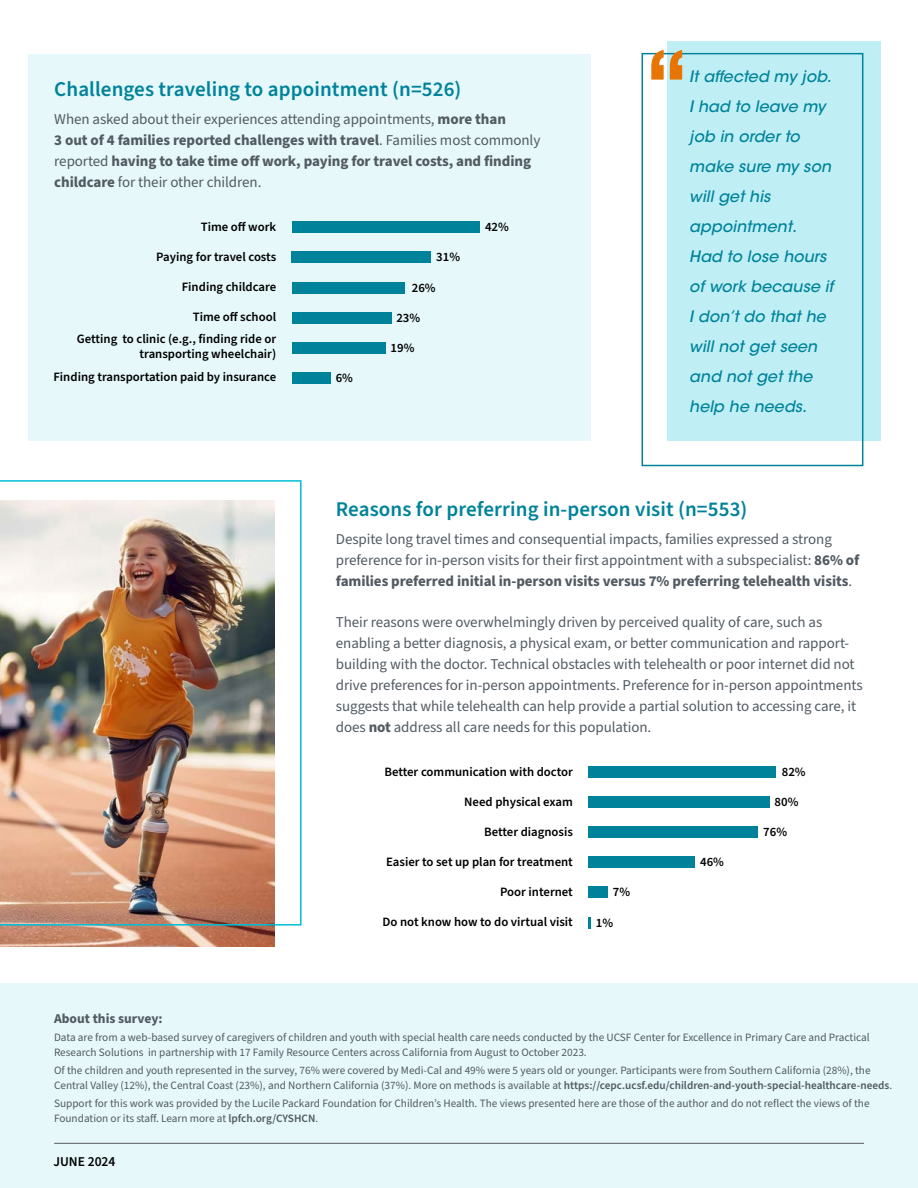
<style>
.page{position:relative;width:918px;height:1188px;background:#fff}
.page>*{position:absolute;margin:0;border:0;box-sizing:border-box;transform-origin:0 0}
.t1{font:600 21px "Source Sans Pro";letter-spacing:.005em;color:#00839a}
.t2{font:italic 500 15.75px/30px "ITC Avant Garde Std";letter-spacing:.005em;color:#00839a}
.t3{font:15px/21px "Source Sans Pro";letter-spacing:-.005em;color:#525a62}
.t4{font:700 15px/21px "Source Sans Pro";letter-spacing:-.005em;color:#525a62}
.t5{font:700 13.5px "Source Sans Pro";color:#525a62}
.t6{font:600 13.5px "Source Sans Pro";color:#000}
.t7{font:600 12.75px/21.8px "Source Sans Pro";color:#000;text-align:right}
.t8{font:11.25px/15px "Source Sans Pro";color:#525a62}
.s1{font-weight:400}
.s2{font-weight:700}
.s3{font-weight:600}
</style>
<div class="page">
<div style="left:28px;top:54px;width:563px;height:386px;background:#e6f8fa"></div>
<div style="left:0;top:984px;width:918px;height:204px;background:#e6f8fa"></div>
<div style="left:292px;top:221px;width:187px;height:12px;background:#00829b"></div>
<div style="left:292px;top:252px;width:139px;height:11px;background:#00829b"></div>
<div style="left:292px;top:282px;width:113px;height:11px;background:#00829b"></div>
<div style="left:292px;top:312px;width:99px;height:12px;background:#00829b"></div>
<div style="left:292px;top:342px;width:94px;height:12px;background:#00829b"></div>
<div style="left:292px;top:372px;width:38px;height:12px;background:#00829b"></div>
<div style="left:588px;top:766px;width:188px;height:12px;background:#00829b"></div>
<div style="left:588px;top:796px;width:182px;height:12px;background:#00829b"></div>
<div style="left:588px;top:826px;width:170px;height:12px;background:#00829b"></div>
<div style="left:588px;top:856px;width:107px;height:12px;background:#00829b"></div>
<div style="left:588px;top:887px;width:20px;height:11px;background:#00829b"></div>
<svg style="left:588px;top:917px;width:3px;height:11px"></svg>
<img style="left:0;top:926px;width:274px;height:20px">
<img style="left:0;top:480px;width:302px;height:446px">
<div style="left:667px;top:41px;width:214px;height:399px;background:#bfeff5"></div>
<div style="left:642px;top:53px;width:221px;height:413px;border:2px solid #00829b"></div>
<svg style="left:651px;top:50px;width:31px;height:30px"></svg>
<hr style="left:54px;top:1143px;width:810px;height:1px;background:#53565a">
<h1 class="t1" style="left:54px;top:75px;width:409px">Challenges traveling to appointment (n=526)</h1>
<p class="t4" style="left:54px;top:109px;width:488px"><span class="s1">When asked about their experiences attending appointments,</span> more than<br>3 out of 4 families reported challenges with travel<span class="s1">. Families most commonly reported</span> having to take time off work, paying for travel costs, and finding childcare <span class="s1">for their other children.</span></p>
<p class="t7" style="left:201px;top:217px;width:77px">Time off work</p>
<p class="t7" style="left:156px;top:247px;width:122px">Paying for travel costs</p>
<p class="t7" style="left:182px;top:277px;width:96px">Finding childcare</p>
<p class="t7" style="left:77px;top:307px;width:201px">Time off school<br>Getting to clinic (e.g., finding ride or</p>
<p class="t7" style="left:53px;top:343px;width:224px;line-height:23.2px">transporting wheelchair)<br>Finding transportation paid by insurance</p>
<p class="t7" style="left:336px;top:367px;width:19px">6%</p>
<p class="t7" style="left:436px;top:247px;width:25px">31%</p>
<p class="t7" style="left:412px;top:277px;width:25px">26%</p>
<p class="t7" style="left:396px;top:307px;width:25px">23%</p>
<p class="t7" style="left:391px;top:337px;width:25px">19%</p>
<p class="t7" style="left:485px;top:217px;width:25px">42%</p>
<h2 class="t2" style="left:689px;top:62px;width:146px">It affected my job.<br>I had to leave my job in order to make sure my son will get his appointment.<br>Had to lose hours of work because if<br>I don’t do that he will not get seen and not get the help he needs.</h2>
<h1 class="t1" style="left:336px;top:495px;width:413px">Reasons for preferring in-person visit (n=553)</h1>
<p class="t3" style="left:336px;top:529px;width:525px">Despite long travel times and consequential impacts, families expressed a strong preference for in-person visits for their first appointment with a subspecialist: <span class="s2">86% of families preferred initial in-person visits versus 7% preferring telehealth visits</span>.</p>
<p class="t3" style="left:336px;top:612px;width:528px">Their reasons were overwhelmingly driven by perceived quality of care, such as enabling a better diagnosis, a physical exam, or better communication and rapport&shy;building with the doctor. Technical obstacles with telehealth or poor internet did not drive preferences for in-person appointments. Preference for in-person appointments suggests that while telehealth can help provide a partial solution to accessing care, it does <span class="s2">not</span> address all care needs for this population.</p>
<p class="t7" style="left:384px;top:761px;width:190px">Better communication with doctor</p>
<p class="t7" style="left:464px;top:791px;width:110px">Need physical exam</p>
<p class="t7" style="left:484px;top:821px;width:90px">Better diagnosis</p>
<p class="t7" style="left:386px;top:851px;width:188px">Easier to set up plan for treatment</p>
<p class="t7" style="left:500px;top:881px;width:74px">Poor internet</p>
<p class="t7" style="left:383px;top:911px;width:192px">Do not know how to do virtual visit</p>
<p class="t7" style="left:613px;top:882px;width:19px">7%</p>
<p class="t7" style="left:596px;top:912px;width:19px">1%</p>
<p class="t7" style="left:700px;top:852px;width:25px">46%</p>
<p class="t7" style="left:782px;top:761px;width:25px">82%</p>
<p class="t7" style="left:775px;top:791px;width:25px">80%</p>
<p class="t7" style="left:763px;top:821px;width:25px">76%</p>
<p class="t5" style="left:54px;top:1010px;width:110px">About this survey:</p>
<p class="t8" style="left:54px;top:1031px;width:817px">Data are from a web-based survey of caregivers of children and youth with special health care needs conducted by the UCSF Center for Excellence in Primary Care and Practical<br>Research Solutions in partnership with 17 Family Resource Centers across California from August to October 2023.</p>
<p class="t8" style="left:54px;top:1064px;width:840px">Of the children and youth represented in the survey, 76% were covered by Medi-Cal and 49% were 5 years old or younger. Participants were from Southern California (28%), the<br>Central Valley (12%), the Central Coast (23%), and Northern California (37%). More on methods is available at <span class="s3">https://cepc.ucsf.edu/children-and-youth-special-healthcare-needs</span>.</p>
<p class="t8" style="left:54px;top:1097px;width:817px">Support for this work was provided by the Lucile Packard Foundation for Children’s Health. The views presented here are those of the author and do not reflect the views of the<br>Foundation or its staff. Learn more at <span class="s3">lpfch.org/CYSHCN</span>.</p>
<p class="t6" style="left:53px;top:1152px;width:64px">JUNE 2024</p>
</div>
